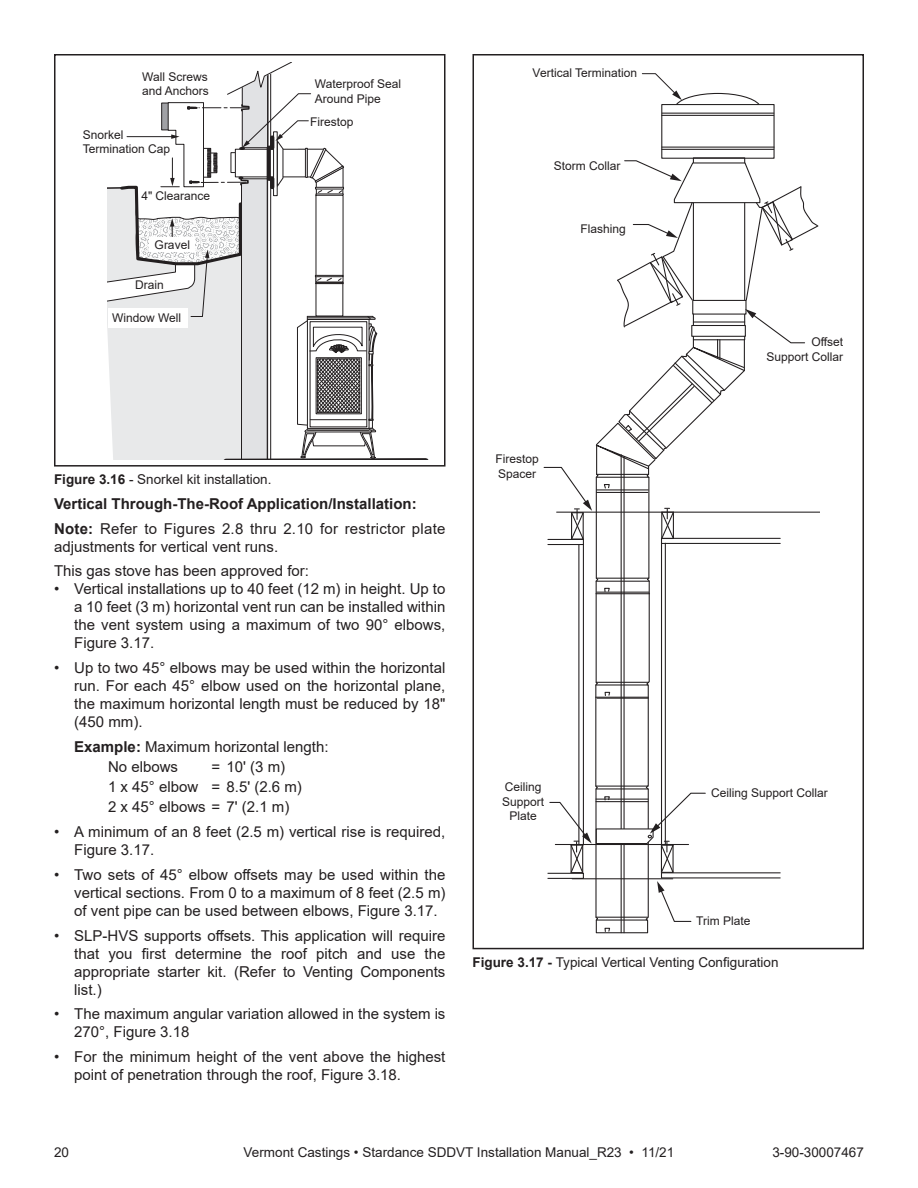
<style>
.page{position:relative;width:918px;height:1188px;background:#fff}
.page>*{position:absolute;margin:0;border:0;box-sizing:border-box;transform-origin:0 0}
.t1{font:18.3px/21.9px "Arial";color:#231f20;text-align:center}
.Body_Text{font:15px/18px "Arial";color:#231f20}
.Subsection{font:700 15px "Arial";color:#231f20}
.num_tex_10_pt{font:13.5px "Arial";color:#231f20}
.Figure{font:13.5px "Arial";color:#231f20}
.num_tex_10_pt-2{font:12px/14.4px "Arial";color:#231f20}
.s1{font-weight:700}
.s2{color:#fff}
</style>
<div class="page">
<svg style="left:108px;top:62px;width:321px;height:398px"></svg>
<div style="left:108px;top:308px;width:80px;height:20px;background:#fff"></div>
<div style="left:150px;top:237px;width:45px;height:14px;background:#fff"></div>
<div style="left:54px;top:54px;width:392px;height:413px;border:2px solid #231f20"></div>
<div style="left:661px;top:104px;width:114px;height:55px;border:1px solid #231f20"></div>
<hr style="left:662px;top:113px;width:112px;height:1px;background:#231f20">
<hr style="left:662px;top:115px;width:112px;height:1px;background:#231f20">
<hr style="left:662px;top:147px;width:112px;height:1px;background:#231f20">
<hr style="left:662px;top:149px;width:112px;height:1px;background:#231f20">
<hr style="left:557px;top:512px;width:263px;height:1px;background:#231f20">
<svg style="left:642px;top:73px;width:119px;height:33px"></svg>
<svg style="left:544px;top:160px;width:275px;height:774px"></svg>
<div style="left:472px;top:54px;width:392px;height:895px;border:2px solid #231f20"></div>
<p class="num_tex_10_pt-2" style="left:142px;top:69px;width:68px">Wall Screws and Anchors</p>
<p class="num_tex_10_pt-2" style="left:83px;top:127px;width:89px">Snorkel<br>Termination Cap</p>
<p class="num_tex_10_pt-2" style="left:141px;top:188px;width:70px">4" Clearance</p>
<p class="num_tex_10_pt-2" style="left:155px;top:237px;width:37px">Gravel</p>
<p class="num_tex_10_pt-2" style="left:135px;top:278px;width:30px">Drain</p>
<p class="num_tex_10_pt-2" style="left:112px;top:311px;width:71px">Window Well</p>
<p class="num_tex_10_pt-2" style="left:315px;top:77px;width:88px">Waterproof Seal<br>Around Pipe</p>
<p class="num_tex_10_pt-2" style="left:310px;top:114px;width:45px">Firestop</p>
<p class="num_tex_10_pt-2" style="left:533px;top:66px;width:106px">Vertical Termination</p>
<p class="num_tex_10_pt-2" style="left:554px;top:159px;width:68px">Storm Collar</p>
<p class="num_tex_10_pt-2" style="left:581px;top:222px;width:47px">Flashing</p>
<p class="num_tex_10_pt-2" style="left:767px;top:335px;width:78px;text-align:right">Offset<br>Support Collar</p>
<p class="Figure" style="left:54px;top:470px;width:219px"><span class="s1">Figure 3.16</span> - Snorkel kit installation.</p>
<p class="Subsection" style="left:54px;top:493px;width:364px">Vertical Through-The-Roof Application/Installation:</p>
<p class="Body_Text" style="left:54px;top:519px;width:393px"><span class="s1">Note:</span> Refer to Figures 2.8 thru 2.10 for restrictor plate adjustments for vertical vent runs.</p>
<p class="Body_Text" style="left:54px;top:562px;width:257px">This gas stove has been approved for:</p>
<p class="Body_Text" style="left:74px;top:580px;width:373px;text-align:justify;text-indent:-20px">• Vertical installations up to 40 feet (12 m) in height. Up to a 10 feet (3 m) horizontal vent run can be installed within the vent system using a maximum of two 90° elbows, Figure 3.17.</p>
<p class="Body_Text" style="left:74px;top:659px;width:373px;text-align:justify;text-indent:-20px">• Up to two 45° elbows may be used within the horizontal run. For each 45° elbow used on the horizontal plane, the maximum horizontal length must be reduced by 18" (450 mm).</p>
<p class="Body_Text" style="left:74px;top:737px;width:256px"><span class="s1">Example:</span> Maximum horizontal length:</p>
<p class="Body_Text" style="left:108px;top:758px;width:72px">No elbows</p>
<p class="Body_Text" style="left:212px;top:758px;width:75px">= 10' (3 m)</p>
<p class="Body_Text" style="left:108px;top:778px;width:195px">1 x 45° elbow = 8.5' (2.6 m)</p>
<p class="Body_Text" style="left:108px;top:798px;width:183px">2 x 45° elbows = 7' (2.1 m)</p>
<p class="Body_Text" style="left:74px;top:823px;width:373px;text-indent:-20px">• A minimum of an 8 feet (2.5 m) vertical rise is required,<br>Figure 3.17.</p>
<p class="Body_Text" style="left:74px;top:865px;width:373px;text-align:justify;text-indent:-20px">• Two sets of 45° elbow offsets may be used within the vertical sections. From 0 to a maximum of 8 feet (2.5 m) of vent pipe can be used between elbows, Figure 3.17.</p>
<p class="Body_Text" style="left:74px;top:926px;width:373px;text-align:justify;text-indent:-20px">• SLP-HVS supports offsets. This application will require that you first determine the roof pitch and use the appropriate starter kit. (Refer to Venting Components list.)</p>
<p class="Body_Text" style="left:74px;top:1005px;width:373px;text-indent:-20px">• The maximum angular variation allowed in the system is<br>270°, Figure 3.18</p>
<p class="Body_Text" style="left:74px;top:1048px;width:373px;text-indent:-20px">• For the minimum height of the vent above the highest point of penetration through the roof, Figure 3.18.</p>
<p class="t1" style="left:201px;top:513px;width:114px">ST653<br>install snorkel<br>04/19 ts</p>
<p class="num_tex_10_pt-2" style="left:495px;top:452px;width:45px">Firestop<br>Spacer</p>
<p class="num_tex_10_pt-2" style="left:502px;top:780px;width:44px;text-align:center">Ceiling<br>Support<br>Plate</p>
<p class="num_tex_10_pt-2" style="left:711px;top:786px;width:118px">Ceiling Support Collar</p>
<p class="num_tex_10_pt-2" style="left:696px;top:913px;width:56px">Trim Plate</p>
<p class="num_tex_10_pt" style="left:472px;top:953px;width:308px"><span class="s1">Figure 3.17 -</span> Typical Vertical Venting Configuration</p>
<p class="num_tex_10_pt" style="left:54px;top:1143px;width:32px">20<span class="s2">20</span></p>
<p class="num_tex_10_pt" style="left:244px;top:1143px;width:432px">Vermont Castings • Stardance SDDVT Installation Manual_R23 • 11/21</p>
<p class="num_tex_10_pt" style="left:772px;top:1143px;width:93px">3-90-30007467</p>
</div>
